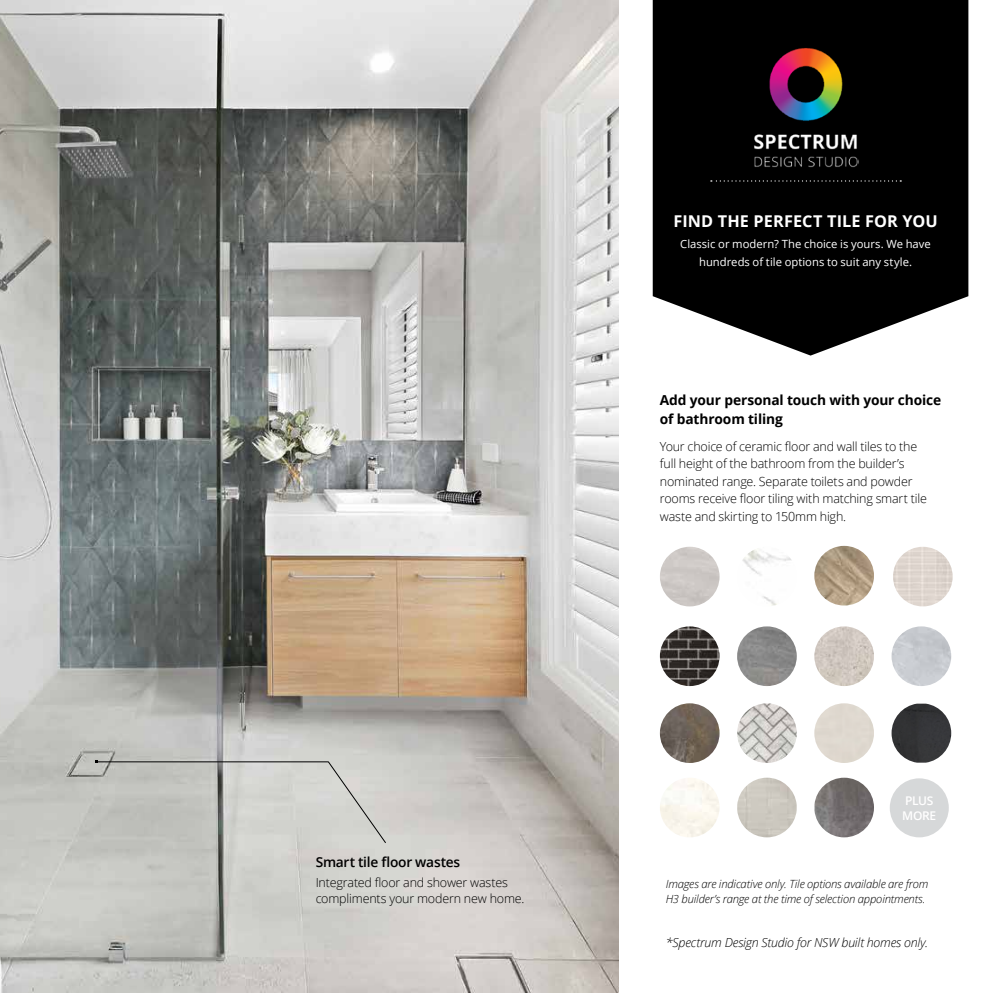
<style>
.page{position:relative;width:993px;height:993px;background:#fff}
.page>*{position:absolute;margin:0;border:0;box-sizing:border-box;transform-origin:0 0}
.t1{font:700 16.25px "Open Sans";letter-spacing:.005em;color:#fff}
.t2{font:700 13.75px/18.8px "Open Sans";letter-spacing:-.01em;color:#000}
.t3{font:600 13.75px "Open Sans";letter-spacing:-.02em;color:#000}
.t4{font:300 12.5px/17.5px "Open Sans";letter-spacing:-.015em;color:#000}
.t5{font:italic 300 12.5px "Open Sans";letter-spacing:-.02em;color:#000}
.t6{font:600 12px/14.4px "Open Sans";letter-spacing:-.03em;color:#fff}
.t7{font:italic 300 11.25px/15px "Open Sans";letter-spacing:-.015em;color:#000}
.t8{font:11.25px/17.5px "Open Sans";color:#fff;text-align:center}
</style>
<div class="page">
<svg style="left:652px;top:0;width:316px;height:355px;background:#181818"></svg>
<img style="left:0;top:0;width:618px;height:992px">
<img style="left:814px;top:626px;width:59px;height:59px;border-radius:30px">
<img style="left:659px;top:546px;width:60px;height:60px;border-radius:30px">
<img style="left:736px;top:703px;width:60px;height:59px;border-radius:30px">
<img style="left:891px;top:626px;width:59px;height:59px;border-radius:30px">
<img style="left:814px;top:545px;width:59px;height:60px;border-radius:30px">
<img style="left:892px;top:546px;width:60px;height:60px;border-radius:30px">
<img style="left:736px;top:626px;width:60px;height:59px;border-radius:30px">
<img style="left:814px;top:777px;width:59px;height:60px">
<img style="left:891px;top:703px;width:59px;height:59px">
<div style="left:814px;top:703px;width:59px;height:59px;background:#dfd8cf;border-radius:30px"></div>
<img style="left:659px;top:703px;width:60px;height:59px;border-radius:30px">
<img style="left:737px;top:777px;width:59px;height:60px;border-radius:28px">
<img style="left:659px;top:626px;width:60px;height:59px;border-radius:30px">
<div style="left:889px;top:778px;width:59px;height:59px;background:#d6d8d9;border-radius:50%"></div>
<img style="left:736px;top:546px;width:60px;height:60px;border-radius:30px">
<img style="left:752px;top:37px;width:105px;height:133px">
<svg style="left:710px;top:180px;width:190px;height:1px"></svg>
<svg style="left:327px;top:760px;width:59px;height:83px;background:#cfcfcb"></svg>
<hr style="left:97px;top:761px;width:231px;height:1px;background:#000">
<h1 class="t1" style="left:673px;top:209px;width:266px">FIND THE PERFECT TILE FOR YOU</h1>
<p class="t8" style="left:680px;top:235px;width:252px">Classic or modern? The choice is yours. We have hundreds of tile options to suit any style.</p>
<p class="t2" style="left:659px;top:390px;width:283px">Add your personal touch with your choice of bathroom tiling</p>
<p class="t4" style="left:659px;top:437px;width:268px">Your choice of ceramic floor and wall tiles to the full height of the bathroom from the builder’s nominated range. Separate toilets and powder rooms receive floor tiling with matching smart tile waste and skirting to 150mm high.</p>
<p class="t6" style="left:902px;top:793px;width:35px">PLUS<br>MORE</p>
<p class="t3" style="left:315px;top:852px;width:146px">Smart tile floor wastes</p>
<p class="t4" style="left:315px;top:873px;width:210px;line-height:16.2px">Integrated floor and shower wastes compliments your modern new home.</p>
<p class="t7" style="left:665px;top:876px;width:264px">Images are indicative only. Tile options available are from<br>H3 builder’s range at the time of selection appointments.</p>
<p class="t5" style="left:665px;top:933px;width:264px">*Spectrum Design Studio for NSW built homes only.</p>
</div>
